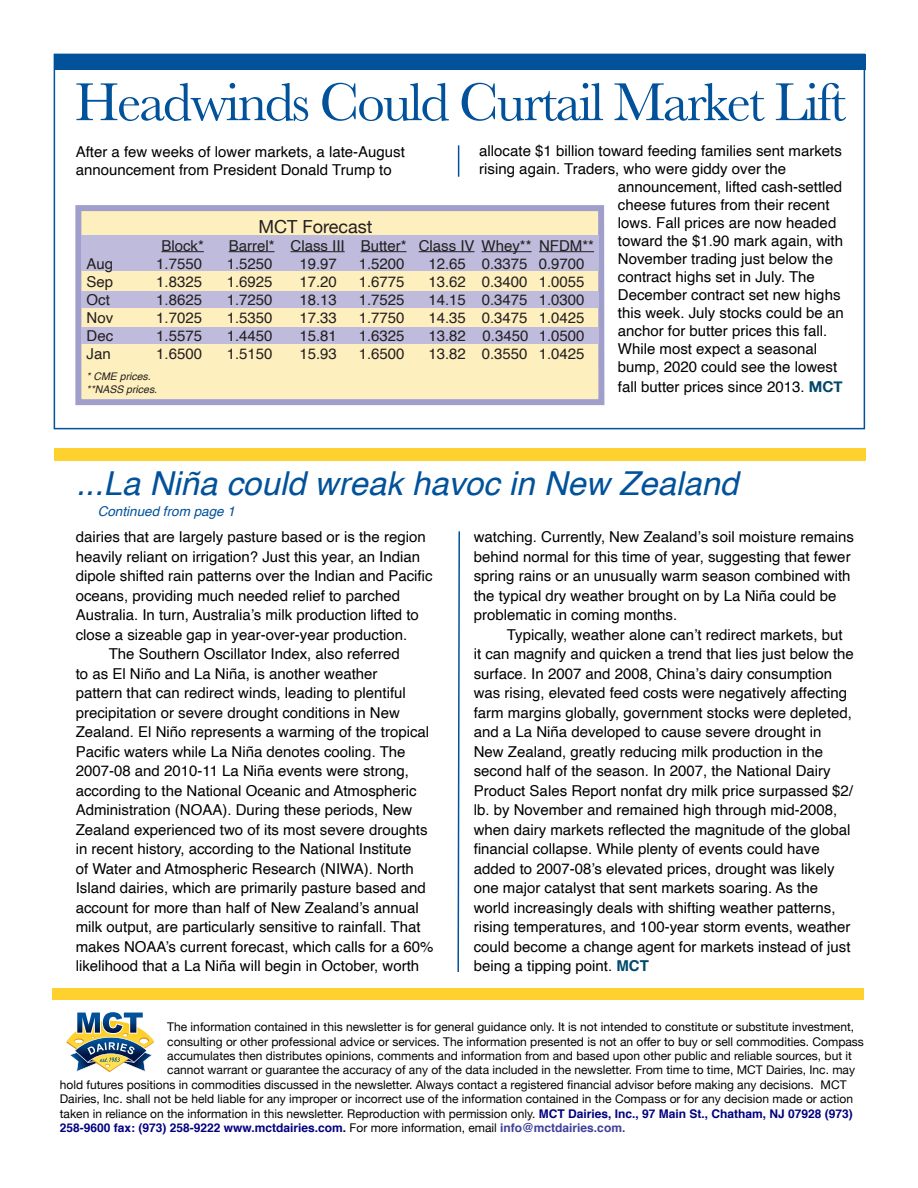
<style>
.page{position:relative;width:918px;height:1188px;background:#fff}
.page>*{position:absolute;margin:0;border:0;box-sizing:border-box;transform-origin:0 0}
.t1{font:55.5px "Baskerville";letter-spacing:-.04em;color:#01529a}
.t2{font:italic 33px "Helvetica";color:#01529a}
.t3{font:18px "Helvetica Neue";color:#231f20}
.t4{font:15px/19.5px "Helvetica";color:#000}
.forecast_chart{font:15px "Helvetica";color:#231f20}
.t5{font:italic 13.5px "Helvetica";color:#01529a}
.t6{font:12px "Helvetica Neue";color:#000}
.t7{font:700 12px "Helvetica";color:#000080}
.t8{font:italic 10.5px "Helvetica";color:#231f20}
.s1{font-family:"Helvetica Neue";font-weight:700;color:#004768}
.s2{font-weight:700;color:#004768}
.s3{font-family:"Helvetica";font-weight:700;color:#000080}
.s4{color:#000}
.s5{font-family:"Helvetica Neue";font-weight:400;color:#000}
.s6{color:#3e3f99}
</style>
<div class="page">
<hr style="left:458px;top:145px;width:1px;height:32px;background:#01529a">
<div style="left:54px;top:449px;width:812px;height:12px;background:#ffd12e"></div>
<svg style="left:66px;top:1012px;width:88px;height:60px"></svg>
<div style="left:82px;top:210px;width:517px;height:189px;background:#feefbe"></div>
<div style="left:75px;top:205px;width:529px;height:200px;border:6px solid #a09fcc"></div>
<div style="left:81px;top:236px;width:517px;height:35px;background:#bebbdc"></div>
<div style="left:81px;top:291px;width:517px;height:17px;background:#bebbdc"></div>
<div style="left:81px;top:327px;width:517px;height:17px;background:#bebbdc"></div>
<hr style="left:161px;top:251px;width:43px;height:1px;background:#231f20">
<hr style="left:229px;top:251px;width:46px;height:1px;background:#231f20">
<hr style="left:291px;top:251px;width:54px;height:1px;background:#231f20">
<hr style="left:361px;top:251px;width:46px;height:1px;background:#231f20">
<hr style="left:419px;top:251px;width:56px;height:1px;background:#231f20">
<hr style="left:482px;top:251px;width:50px;height:1px;background:#231f20">
<hr style="left:539px;top:251px;width:55px;height:1px;background:#231f20">
<div style="left:53px;top:989px;width:811px;height:11px;background:#ffd12e"></div>
<div style="left:54px;top:54px;width:811px;height:16px;background:#01529a"></div>
<svg style="left:457px;top:531px;width:3px;height:441px"></svg>
<p class="t1" style="left:75px;top:67px;width:773px">Headwinds Could Curtail Market Lift</p>
<p class="t4" style="left:76px;top:143px;width:331px;line-height:18px">After a few weeks of lower markets, a late-August announcement from President Donald Trump to</p>
<p class="t4" style="left:479px;top:142px;width:364px">allocate $1 billion toward feeding families sent markets</p>
<p class="t4" style="left:479px;top:160px;width:308px">rising again. Traders, who were giddy over the</p>
<p class="t4" style="left:618px;top:178px;width:226px">announcement, lifted cash-settled</p>
<p class="t4" style="left:618px;top:196px;width:213px">cheese futures from their recent</p>
<p class="t4" style="left:618px;top:214px;width:220px">lows. Fall prices are now headed</p>
<p class="t4" style="left:618px;top:232px;width:227px">toward the $1.90 mark again, with</p>
<p class="t4" style="left:618px;top:250px;width:217px">November trading just below the</p>
<p class="t4" style="left:618px;top:268px;width:199px">contract highs set in July. The</p>
<p class="t4" style="left:618px;top:286px;width:224px">December contract set new highs</p>
<p class="t4" style="left:618px;top:304px;width:227px">this week. July stocks could be an</p>
<p class="t4" style="left:618px;top:322px;width:211px">anchor for butter prices this fall.</p>
<p class="t4" style="left:618px;top:340px;width:201px">While most expect a seasonal</p>
<p class="t4" style="left:618px;top:358px;width:221px">bump, 2020 could see the lowest</p>
<p class="t4" style="left:618px;top:377px;width:226px">fall butter prices since 2013. <span class="s1">MCT</span></p>
<p class="t3" style="left:259px;top:213px;width:116px">MCT Forecast</p>
<p class="forecast_chart" style="left:161px;top:234px;width:44px">Block*</p>
<p class="forecast_chart" style="left:229px;top:234px;width:367px">Barrel* Class III Butter* Class IV Whey** NFDM**</p>
<p class="forecast_chart" style="left:87px;top:252px;width:28px">Aug</p>
<p class="forecast_chart" style="left:156px;top:252px;width:47px">1.7550</p>
<p class="forecast_chart" style="left:227px;top:252px;width:47px">1.5250</p>
<p class="forecast_chart" style="left:299px;top:252px;width:39px">19.97</p>
<p class="forecast_chart" style="left:359px;top:252px;width:47px">1.5200</p>
<p class="forecast_chart" style="left:428px;top:252px;width:158px">12.65 0.3375 0.9700</p>
<p class="forecast_chart" style="left:87px;top:270px;width:28px">Sep</p>
<p class="forecast_chart" style="left:156px;top:270px;width:47px">1.8325</p>
<p class="forecast_chart" style="left:227px;top:270px;width:47px">1.6925</p>
<p class="forecast_chart" style="left:299px;top:270px;width:39px">17.20</p>
<p class="forecast_chart" style="left:359px;top:270px;width:47px">1.6775</p>
<p class="forecast_chart" style="left:428px;top:270px;width:158px">13.62 0.3400 1.0055</p>
<p class="forecast_chart" style="left:87px;top:288px;width:25px">Oct</p>
<p class="forecast_chart" style="left:156px;top:288px;width:47px">1.8625</p>
<p class="forecast_chart" style="left:227px;top:288px;width:47px">1.7250</p>
<p class="forecast_chart" style="left:299px;top:288px;width:39px">18.13</p>
<p class="forecast_chart" style="left:359px;top:288px;width:47px">1.7525</p>
<p class="forecast_chart" style="left:428px;top:288px;width:158px">14.15 0.3475 1.0300</p>
<p class="forecast_chart" style="left:87px;top:306px;width:28px">Nov</p>
<p class="forecast_chart" style="left:156px;top:306px;width:47px">1.7025</p>
<p class="forecast_chart" style="left:227px;top:306px;width:47px">1.5350</p>
<p class="forecast_chart" style="left:299px;top:306px;width:39px">17.33</p>
<p class="forecast_chart" style="left:359px;top:306px;width:47px">1.7750</p>
<p class="forecast_chart" style="left:428px;top:306px;width:158px">14.35 0.3475 1.0425</p>
<p class="forecast_chart" style="left:87px;top:324px;width:28px">Dec</p>
<p class="forecast_chart" style="left:156px;top:324px;width:47px">1.5575</p>
<p class="forecast_chart" style="left:227px;top:324px;width:47px">1.4450</p>
<p class="forecast_chart" style="left:299px;top:324px;width:39px">15.81</p>
<p class="forecast_chart" style="left:359px;top:324px;width:47px">1.6325</p>
<p class="forecast_chart" style="left:428px;top:324px;width:158px">13.82 0.3450 1.0500</p>
<p class="forecast_chart" style="left:87px;top:342px;width:26px">Jan</p>
<p class="forecast_chart" style="left:156px;top:342px;width:47px">1.6500</p>
<p class="forecast_chart" style="left:227px;top:342px;width:47px">1.5150</p>
<p class="forecast_chart" style="left:299px;top:342px;width:39px">15.93</p>
<p class="forecast_chart" style="left:359px;top:342px;width:47px">1.6500</p>
<p class="forecast_chart" style="left:428px;top:342px;width:158px">13.82 0.3550 1.0425</p>
<p class="t8" style="left:87px;top:368px;width:66px">* CME prices.</p>
<p class="t8" style="left:87px;top:381px;width:72px">**NASS prices.</p>
<p class="t2" style="left:76px;top:458px;width:664px">...La Niña could wreak havoc in New Zealand</p>
<p class="t5" style="left:98px;top:501px;width:139px">Continued from page 1</p>
<p class="t4" style="left:76px;top:528px;width:358px">dairies that are largely pasture based or is the region heavily reliant on irrigation? Just this year, an Indian dipole shifted rain patterns over the Indian and Pacific oceans, providing much needed relief to parched Australia. In turn, Australia’s milk production lifted to close a sizeable gap in year-over-year production.</p>
<p class="t4" style="left:76px;top:645px;width:359px;text-indent:33px">The Southern Oscillator Index, also referred<br>to as El Niño and La Niña, is another weather<br>pattern that can redirect winds, leading to plentiful precipitation or severe drought conditions in New Zealand. El Niño represents a warming of the tropical Pacific waters while La Niña denotes cooling. The 2007-08 and 2010-11 La Niña events were strong, according to the National Oceanic and Atmospheric Administration (NOAA). During these periods, New Zealand experienced two of its most severe droughts in recent history, according to the National Institute<br>of Water and Atmospheric Research (NIWA). North Island dairies, which are primarily pasture based and account for more than half of New Zealand’s annual milk output, are particularly sensitive to rainfall. That makes NOAA’s current forecast, which calls for a 60% likelihood that a La Niña will begin in October, worth</p>
<p class="t4" style="left:474px;top:528px;width:382px">watching. Currently, New Zealand’s soil moisture remains behind normal for this time of year, suggesting that fewer spring rains or an unusually warm season combined with the typical dry weather brought on by La Niña could be problematic in coming months.</p>
<p class="t4" style="left:474px;top:625px;width:382px;text-indent:33px">Typically, weather alone can’t redirect markets, but<br>it can magnify and quicken a trend that lies just below the surface. In 2007 and 2008, China’s dairy consumption was rising, elevated feed costs were negatively affecting farm margins globally, government stocks were depleted, and a La Niña developed to cause severe drought in New Zealand, greatly reducing milk production in the second half of the season. In 2007, the National Dairy Product Sales Report nonfat dry milk price surpassed $2/ lb. by November and remained high through mid-2008, when dairy markets reflected the magnitude of the global financial collapse. While plenty of events could have added to 2007-08’s elevated prices, drought was likely one major catalyst that sent markets soaring. As the world increasingly deals with shifting weather patterns, rising temperatures, and 100-year storm events, weather could become a change agent for markets instead of just being a tipping point. <span class="s2">MCT</span></p>
<p class="t6" style="left:167px;top:1018px;width:688px">The information contained in this newsletter is for general guidance only. It is not intended to constitute or substitute investment,</p>
<p class="t6" style="left:167px;top:1033px;width:698px">consulting or other professional advice or services. The information presented is not an offer to buy or sell commodities. Compass</p>
<p class="t6" style="left:167px;top:1047px;width:686px">accumulates then distributes opinions, comments and information from and based upon other public and reliable sources, but it</p>
<p class="t6" style="left:167px;top:1061px;width:689px">cannot warrant or guarantee the accuracy of any of the data included in the newsletter. From time to time, MCT Dairies, Inc. may</p>
<p class="t6" style="left:60px;top:1076px;width:788px">hold futures positions in commodities discussed in the newsletter. Always contact a registered financial advisor before making any decisions. MCT</p>
<p class="t6" style="left:60px;top:1090px;width:795px">Dairies, Inc. shall not be held liable for any improper or incorrect use of the information contained in the Compass or for any decision made or action</p>
<p class="t6" style="left:60px;top:1105px;width:795px">taken in reliance on the information in this newsletter. Reproduction with permission only. <span class="s3">MCT Dairies, Inc., 97 Main St., Chatham, NJ 07928 (973)</span></p>
<p class="t7" style="left:60px;top:1118px;width:567px">258-9600 fax: (973) 258-9222 www.mctdairies.com<span class="s4">.</span> <span class="s5">For more information, email</span> <span class="s6">info@mctdairies.com.</span></p>
</div>
